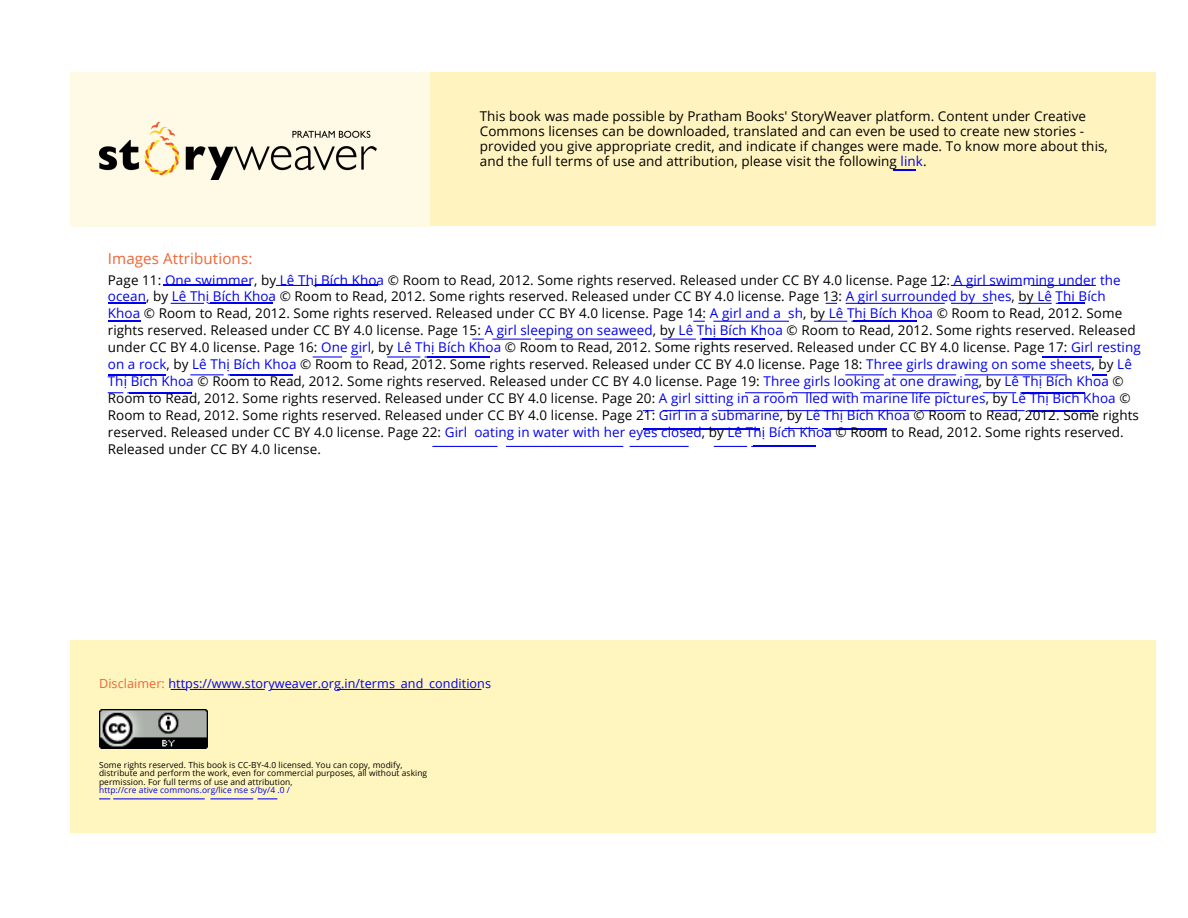
<style>
.page{position:relative;width:1188px;height:918px;background:#fff}
.page>*{position:absolute;margin:0;border:0;box-sizing:border-box;transform-origin:0 0}
.t1{font:15.15px "Open Sans";letter-spacing:.01em;color:#f16534}
.t2{font:13.5px/17px "Open Sans";letter-spacing:.005em;color:#000}
.t3{font:12.6px "Open Sans";letter-spacing:.005em;color:#00e}
.t4{font:8.4px/8.4px "Open Sans";letter-spacing:.01em;color:#000}
.s1{color:#00e}
.s2{color:#f16534}
</style>
<div class="page">
<div style="left:70px;top:72px;width:361px;height:154px;background:#fffae6"></div>
<div style="left:70px;top:641px;width:1086px;height:191px;background:#fff6bf"></div>
<svg style="left:171px;top:689px;width:311px;height:1px"></svg>
<div style="left:431px;top:72px;width:725px;height:154px;background:#fff3bf"></div>
<svg style="left:893px;top:169px;width:22px;height:1px"></svg>
<img style="left:99px;top:123px;width:277px;height:56px">
<img style="left:99px;top:710px;width:108px;height:38px">
<hr style="left:108px;top:303px;width:38px;height:1px;background:#00e">
<hr style="left:108px;top:321px;width:32px;height:1px;background:#00e">
<hr style="left:108px;top:374px;width:57px;height:1px;background:#00e">
<svg style="left:108px;top:392px;width:22px;height:1px"></svg>
<hr style="left:130px;top:392px;width:62px;height:1px;background:#00e">
<hr style="left:164px;top:285px;width:87px;height:1px;background:#00e">
<svg style="left:99px;top:798px;width:178px;height:1px"></svg>
<svg style="left:171px;top:303px;width:40px;height:1px"></svg>
<hr style="left:211px;top:303px;width:62px;height:1px;background:#00e">
<svg style="left:190px;top:374px;width:40px;height:1px"></svg>
<hr style="left:230px;top:374px;width:62px;height:1px;background:#00e">
<svg style="left:313px;top:356px;width:49px;height:2px"></svg>
<svg style="left:276px;top:285px;width:40px;height:1px"></svg>
<hr style="left:316px;top:285px;width:62px;height:1px;background:#00e">
<svg style="left:387px;top:356px;width:40px;height:2px"></svg>
<hr style="left:427px;top:356px;width:62px;height:2px;background:#00e">
<svg style="left:472px;top:339px;width:165px;height:1px"></svg>
<svg style="left:432px;top:446px;width:257px;height:1px"></svg>
<hr style="left:643px;top:428px;width:116px;height:1px;background:#00e">
<svg style="left:663px;top:339px;width:39px;height:1px"></svg>
<hr style="left:702px;top:339px;width:63px;height:1px;background:#00e">
<svg style="left:693px;top:321px;width:96px;height:1px"></svg>
<svg style="left:714px;top:446px;width:40px;height:1px"></svg>
<hr style="left:754px;top:446px;width:62px;height:1px;background:#00e">
<svg style="left:785px;top:428px;width:40px;height:1px"></svg>
<hr style="left:825px;top:428px;width:62px;height:1px;background:#00e">
<svg style="left:814px;top:321px;width:40px;height:1px"></svg>
<hr style="left:854px;top:321px;width:62px;height:1px;background:#00e">
<svg style="left:643px;top:410px;width:323px;height:1px"></svg>
<svg style="left:745px;top:392px;width:204px;height:1px"></svg>
<svg style="left:826px;top:303px;width:167px;height:1px"></svg>
<svg style="left:845px;top:374px;width:222px;height:1px"></svg>
<svg style="left:931px;top:285px;width:165px;height:1px"></svg>
<svg style="left:983px;top:392px;width:40px;height:1px"></svg>
<hr style="left:1023px;top:392px;width:62px;height:1px;background:#00e">
<svg style="left:991px;top:410px;width:40px;height:1px"></svg>
<hr style="left:1031px;top:410px;width:62px;height:1px;background:#00e">
<hr style="left:1042px;top:356px;width:60px;height:2px;background:#00e">
<svg style="left:1018px;top:303px;width:67px;height:1px"></svg>
<svg style="left:1092px;top:374px;width:14px;height:1px"></svg>
<p class="t1" style="left:108px;top:248px;width:146px">Images Attributions:</p>
<p class="t2" style="left:480px;top:109px;width:630px;line-height:14.9px">This book was made possible by Pratham Books' StoryWeaver platform. Content under Creative Commons licenses can be downloaded, translated and can even be used to create new stories - provided you give appropriate credit, and indicate if changes were made. To know more about this, and the full terms of use and attribution, please visit the following <span class="s1">link</span>.</p>
<h2 class="t2" style="left:108px;top:271px;width:1034px">Page 11: <span class="s1">One swimmer</span>, by <span class="s1">Lê Thị Bích Khoa</span> © Room to Read, 2012. Some rights reserved. Released under CC BY 4.0 license. Page 12: <span class="s1">A girl swimming under the ocean</span>, by <span class="s1">Lê Thị Bích Khoa</span> © Room to Read, 2012. Some rights reserved. Released under CC BY 4.0 license. Page 13: <span class="s1">A girl surrounded by shes</span>, by <span class="s1">Lê Thị Bích Khoa</span> © Room to Read, 2012. Some rights reserved. Released under CC BY 4.0 license. Page 14: <span class="s1">A girl and a sh</span>, by <span class="s1">Lê Thị Bích Khoa</span> © Room to Read, 2012. Some rights reserved. Released under CC BY 4.0 license. Page 15: <span class="s1">A girl sleeping on seaweed</span>, by <span class="s1">Lê Thị Bích Khoa</span> © Room to Read, 2012. Some rights reserved. Released under CC BY 4.0 license. Page 16: <span class="s1">One girl</span>, by <span class="s1">Lê Thị Bích Khoa</span> © Room to Read, 2012. Some rights reserved. Released under CC BY 4.0 license. Page 17: <span class="s1">Girl resting on a rock</span>, by <span class="s1">Lê Thị Bích Khoa</span> © Room to Read, 2012. Some rights reserved. Released under CC BY 4.0 license. Page 18: <span class="s1">Three girls drawing on some sheets</span>, by <span class="s1">Lê Thị Bích Khoa</span> © Room to Read, 2012. Some rights reserved. Released under CC BY 4.0 license. Page 19: <span class="s1">Three girls looking at one drawing</span>, by <span class="s1">Lê Thị Bích Khoa</span> © Room to Read, 2012. Some rights reserved. Released under CC BY 4.0 license. Page 20: <span class="s1">A girl sitting in a room lled with marine life pictures</span>, by <span class="s1">Lê Thị Bích Khoa</span> © Room to Read, 2012. Some rights reserved. Released under CC BY 4.0 license. Page 21: <span class="s1">Girl in a submarine</span>, by <span class="s1">Lê Thị Bích Khoa</span> © Room to Read, 2012. Some rights reserved. Released under CC BY 4.0 license. Page 22: <span class="s1">Girl oating in water with her eyes closed</span>, by <span class="s1">Lê Thị Bích Khoa</span> © Room to Read, 2012. Some rights reserved.</h2>
<h1 class="t2" style="left:108px;top:440px;width:215px">Released under CC BY 4.0 license.</h1>
<h2 class="t3" style="left:99px;top:674px;width:394px"><span class="s2">Disclaimer:</span> https://www.storyweaver.org.in/terms_and_conditions</h2>
<h2 class="t4" style="left:99px;top:760px;width:330px">Some rights reserved. This book is CC-BY-4.0 licensed. You can copy, modify, distribute and perform the work, even for commercial purposes, all without asking permission. For full terms of use and attribution,<br><span class="s1">http://cre ative commons.org/lice nse s/by/4 .0 /</span></h2>
</div>
